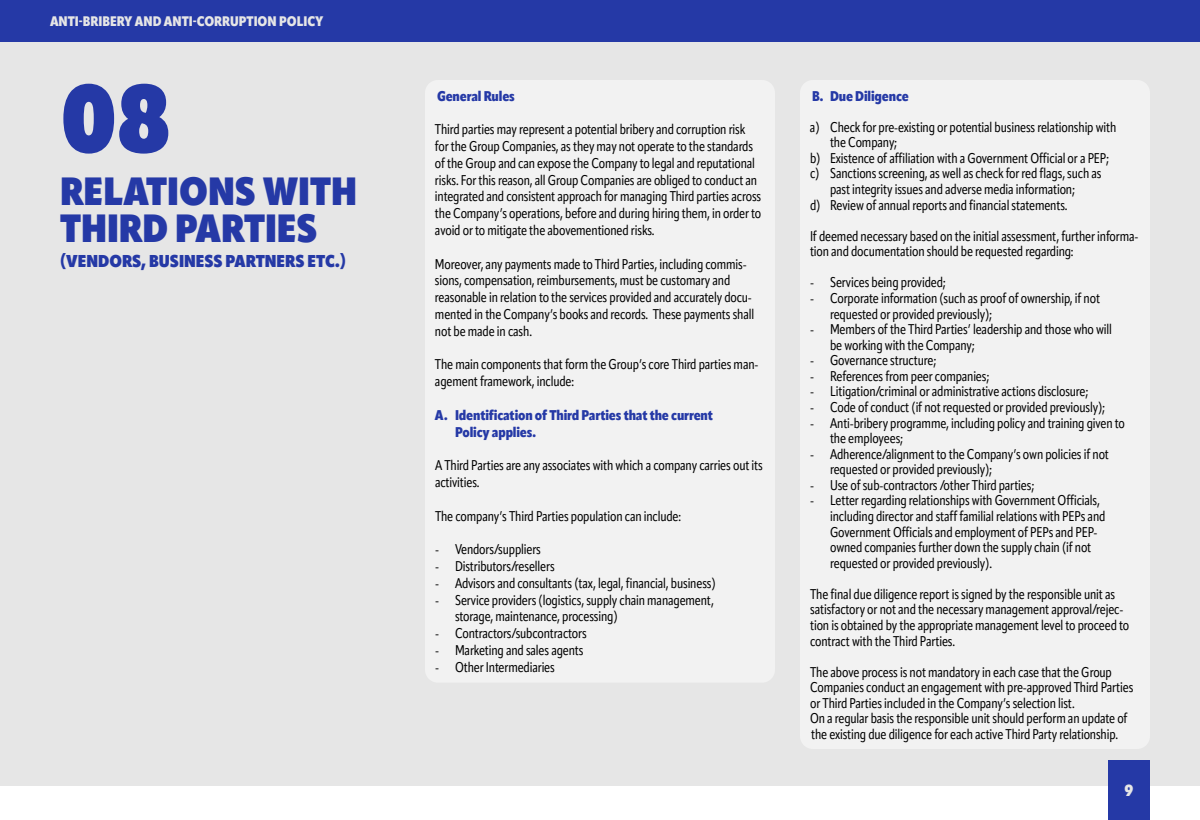
<style>
.page{position:relative;width:1200px;height:820px;background:#fff}
.page>*{position:absolute;margin:0;border:0;box-sizing:border-box;transform-origin:0 0}
.t1{font:800 94.6px "Apparat Cond";color:#2539a6}
.t2{font:800 39.1px/36.9px "Apparat Cond";color:#2539a6}
.t3{font:800 17.1px "Apparat Cond";color:#2539a6}
.t4{font:900 16px "Apparat Cond";color:#e6e6e6}
.t5{font:14px/15.6px "Apparat Cond";letter-spacing:-.01em;color:#000}
.t6{font:900 14px/16.8px "Apparat Cond";letter-spacing:-.01em;color:#2539a6}
.t7{font:900 13.7px "Apparat Cond";color:#e6e6e6}
</style>
<div class="page">
<div style="left:0;top:41px;width:1200px;height:745px;background:#e6e6e6"></div>
<div style="left:0;top:0;width:1200px;height:41px;background:#2539a6"></div>
<div style="left:1108px;top:760px;width:42px;height:60px;background:#2539a6"></div>
<div style="left:425px;top:80px;width:350px;height:603px;background:#f2f2f2;border-radius:13px"></div>
<div style="left:800px;top:80px;width:350px;height:669px;background:#f2f2f2;border-radius:13px"></div>
<p class="t7" style="left:50px;top:13px;width:275px">ANTI-BRIBERY AND ANTI-CORRUPTION POLICY</p>
<h1 class="t1" style="left:60px;top:60px;width:112px">08</h1>
<h2 class="t2" style="left:60px;top:174px;width:299px">RELATIONS WITH<br>THIRD PARTIES</h2>
<p class="t3" style="left:60px;top:250px;width:287px">(VENDORS, BUSINESS PARTNERS ETC.)</p>
<p class="t6" style="left:437px;top:87px;width:79px">General Rules</p>
<p class="t5" style="left:435px;top:121px;width:328px;line-height:16.8px">Third parties may represent a potential bribery and corruption risk for the Group Companies, as they may not operate to the standards of the Group and can expose the Company to legal and reputational risks. For this reason, all Group Companies are obliged to conduct an integrated and consistent approach for managing Third parties across the Company’s operations, before and during hiring them, in order to avoid or to mitigate the abovementioned risks.</p>
<p class="t5" style="left:435px;top:255px;width:321px;line-height:16.8px">Moreover, any payments made to Third Parties, including commis&shy;sions, compensation, reimbursements, must be customary and reasonable in relation to the services provided and accurately docu&shy;mented in the Company’s books and records. These payments shall not be made in cash.</p>
<p class="t5" style="left:435px;top:356px;width:325px;line-height:16.8px">The main components that form the Group’s core Third parties man&shy;agement framework, include:</p>
<p class="t6" style="left:455px;top:407px;width:259px;text-indent:-20px">A. Identification of Third Parties that the current<br>Policy applies.</p>
<p class="t5" style="left:435px;top:457px;width:329px;line-height:16.8px">A Third Parties are any associates with which a company carries out its activities.</p>
<p class="t5" style="left:435px;top:508px;width:248px">The company’s Third Parties population can include:</p>
<p class="t5" style="left:435px;top:542px;width:107px">- Vendors/suppliers</p>
<p class="t5" style="left:435px;top:558px;width:121px">- Distributors/resellers</p>
<p class="t5" style="left:435px;top:575px;width:282px">- Advisors and consultants (tax, legal, financial, business)</p>
<p class="t5" style="left:455px;top:591px;width:260px;line-height:16.8px;text-indent:-20px">- Service providers (logistics, supply chain management, storage, maintenance, processing)</p>
<p class="t5" style="left:435px;top:626px;width:153px">- Contractors/subcontractors</p>
<p class="t5" style="left:435px;top:642px;width:150px">- Marketing and sales agents</p>
<p class="t5" style="left:435px;top:659px;width:121px">- Other Intermediaries</p>
<p class="t6" style="left:812px;top:87px;width:98px">B. Due Diligence</p>
<p class="t5" style="left:810px;top:119px;width:308px">a) Check for pre-existing or potential business relationship with</p>
<p class="t5" style="left:830px;top:135px;width:69px">the Company;</p>
<p class="t5" style="left:810px;top:150px;width:301px">b) Existence of affiliation with a Government Official or a PEP;</p>
<p class="t5" style="left:810px;top:166px;width:293px">c) Sanctions screening, as well as check for red flags, such as</p>
<p class="t5" style="left:830px;top:181px;width:246px">past integrity issues and adverse media information;</p>
<p class="t5" style="left:810px;top:197px;width:259px">d) Review of annual reports and financial statements.</p>
<p class="t5" style="left:810px;top:228px;width:330px">If deemed necessary based on the initial assessment, further informa&shy;tion and documentation should be requested regarding:</p>
<p class="t5" style="left:810px;top:275px;width:137px">- Services being provided;</p>
<p class="t5" style="left:830px;top:290px;width:272px;text-indent:-20px">- Corporate information (such as proof of ownership, if not requested or provided previously);</p>
<p class="t5" style="left:830px;top:322px;width:283px;text-indent:-20px">- Members of the Third Parties’ leadership and those who will be working with the Company;</p>
<p class="t5" style="left:810px;top:353px;width:128px">- Governance structure;</p>
<p class="t5" style="left:810px;top:368px;width:181px">- References from peer companies;</p>
<p class="t5" style="left:810px;top:384px;width:280px">- Litigation/criminal or administrative actions disclosure;</p>
<p class="t5" style="left:810px;top:399px;width:297px">- Code of conduct (if not requested or provided previously);</p>
<p class="t5" style="left:830px;top:415px;width:296px;text-indent:-20px">- Anti-bribery programme, including policy and training given to the employees;</p>
<p class="t5" style="left:830px;top:446px;width:280px;text-indent:-20px">- Adherence/alignment to the Company’s own policies if not requested or provided previously);</p>
<p class="t5" style="left:810px;top:477px;width:226px">- Use of sub-contractors /other Third parties;</p>
<p class="t5" style="left:830px;top:493px;width:277px;text-indent:-20px">- Letter regarding relationships with Government Officials, including director and staff familial relations with PEPs and Government Officials and employment of PEPs and PEP&shy;owned companies further down the supply chain (if not requested or provided previously).</p>
<p class="t5" style="left:810px;top:586px;width:321px">The final due diligence report is signed by the responsible unit as satisfactory or not and the necessary management approval/rejec&shy;tion is obtained by the appropriate management level to proceed to contract with the Third Parties.</p>
<p class="t5" style="left:810px;top:664px;width:325px">The above process is not mandatory in each case that the Group Companies conduct an engagement with pre-approved Third Parties or Third Parties included in the Company’s selection list.<br>On a regular basis the responsible unit should perform an update of the existing due diligence for each active Third Party relationship.</p>
<p class="t4" style="left:1125px;top:781px;width:10px">9</p>
</div>
